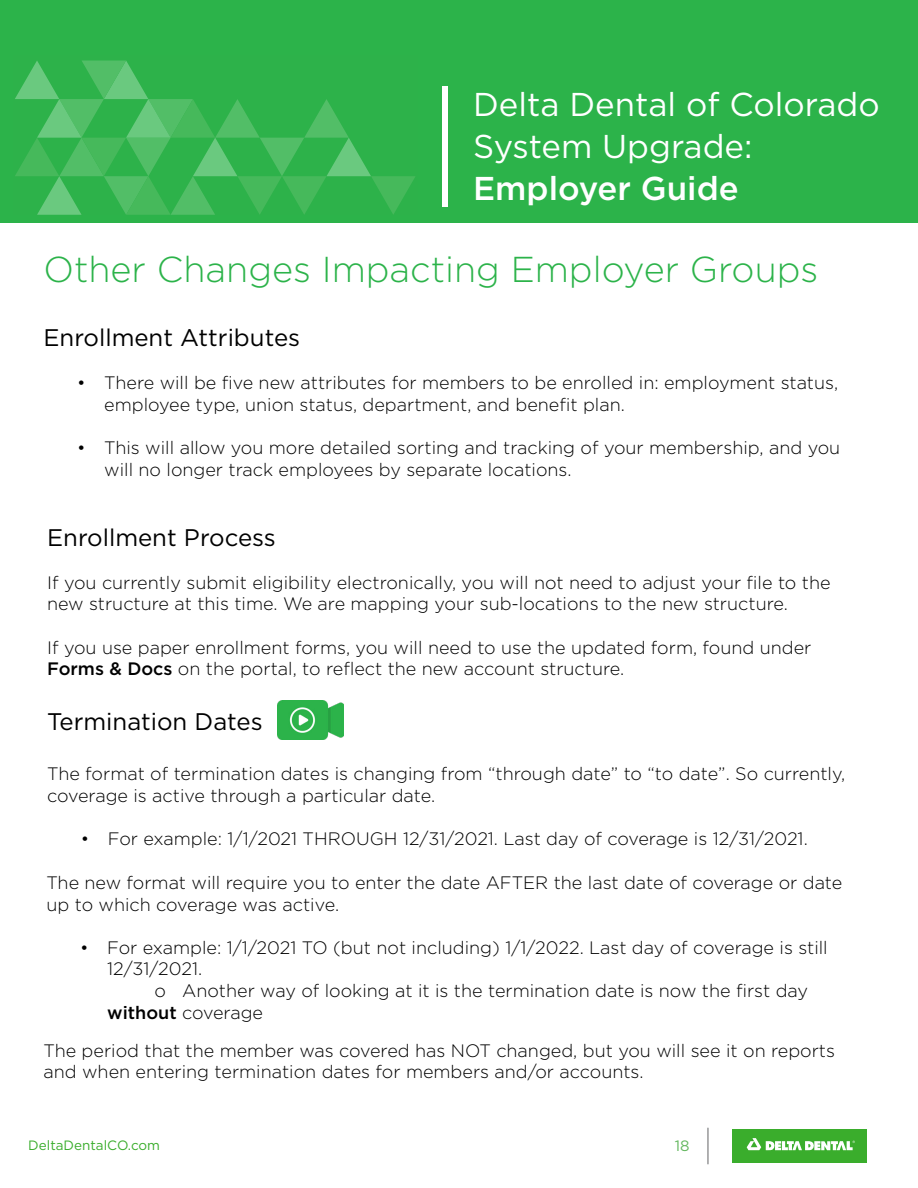
<style>
.page{position:relative;width:918px;height:1188px;background:#fff}
.page>*{position:absolute;margin:0;border:0;box-sizing:border-box;transform-origin:0 0}
.t1{font:300 36px "Gotham";color:#2cb34a}
.t2{font:33px/42px "Gotham";color:#fff}
.t3{font:500 33px "Gotham";color:#fff}
.t4{font:24px "Gotham";color:#000}
.t5{font:300 18px/21.6px "Gotham";color:#000}
.t6{font:15px "Gotham";color:#64b75f}
.t7{font:13.5px "Gotham";color:#3aad2c}
.s1{font-weight:500}
</style>
<div class="page">
<div style="left:732px;top:1129px;width:135px;height:33px;background:#3aad2c"></div>
<svg style="left:747px;top:1138px;width:108px;height:12px"></svg>
<hr style="left:708px;top:1128px;width:1px;height:36px;background:#636466">
<div style="left:0;top:0;width:918px;height:222px;background:#2cb34a"></div>
<div style="left:14px;top:56px;width:404px;height:159px;background:#32b04a"></div>
<svg style="left:15px;top:61px;width:400px;height:154px"></svg>
<div style="left:442px;top:86px;width:6px;height:121px;background:#fff"></div>
<img style="left:277px;top:701px;width:66px;height:39px">
<h2 class="t2" style="left:473px;top:82px;width:408px">Delta Dental of Colorado<br>System Upgrade:</h2>
<h2 class="t3" style="left:473px;top:166px;width:267px">Employer Guide</h2>
<h1 class="t1" style="left:44px;top:246px;width:776px">Other Changes Impacting Employer Groups</h1>
<h3 class="t4" style="left:44px;top:322px;width:258px">Enrollment Attributes</h3>
<p class="t5" style="left:104px;top:372px;width:736px;text-indent:-27px">• There will be five new attributes for members to be enrolled in: employment status, employee type, union status, department, and benefit plan.</p>
<p class="t5" style="left:104px;top:436px;width:738px;text-indent:-27px">• This will allow you more detailed sorting and tracking of your membership, and you will no longer track employees by separate locations.</p>
<h3 class="t4" style="left:47px;top:522px;width:230px">Enrollment Process</h3>
<p class="t5" style="left:47px;top:571px;width:785px">If you currently submit eligibility electronically, you will not need to adjust your file to the new structure at this time. We are mapping your sub-locations to the new structure.</p>
<p class="t5" style="left:47px;top:636px;width:766px">If you use paper enrollment forms, you will need to use the updated form, found under<br><span class="s1">Forms &amp; Docs</span> on the portal, to reflect the new account structure.</p>
<h3 class="t4" style="left:47px;top:706px;width:217px">Termination Dates</h3>
<p class="t5" style="left:47px;top:763px;width:800px">The format of termination dates is changing from “through date” to “to date”. So currently, coverage is active through a particular date.</p>
<p class="t5" style="left:81px;top:827px;width:728px">• For example: 1/1/2021 THROUGH 12/31/2021. Last day of coverage is 12/31/2021.</p>
<p class="t5" style="left:46px;top:871px;width:798px">The new format will require you to enter the date AFTER the last date of coverage or date up to which coverage was active.</p>
<p class="t5" style="left:107px;top:936px;width:722px;text-indent:-27px">• For example: 1/1/2021 TO (but not including) 1/1/2022. Last day of coverage is still<br>12/31/2021.</p>
<p class="t5" style="left:107px;top:979px;width:702px;text-indent:47px">o Another way of looking at it is the termination date is now the first day <span class="s1">without</span> coverage</p>
<p class="t5" style="left:43px;top:1039px;width:793px">The period that the member was covered has NOT changed, but you will see it on reports and when entering termination dates for members and/or accounts.</p>
<p class="t7" style="left:28px;top:1136px;width:133px">DeltaDentalCO.com</p>
<p class="t6" style="left:675px;top:1136px;width:16px">18</p>
</div>
